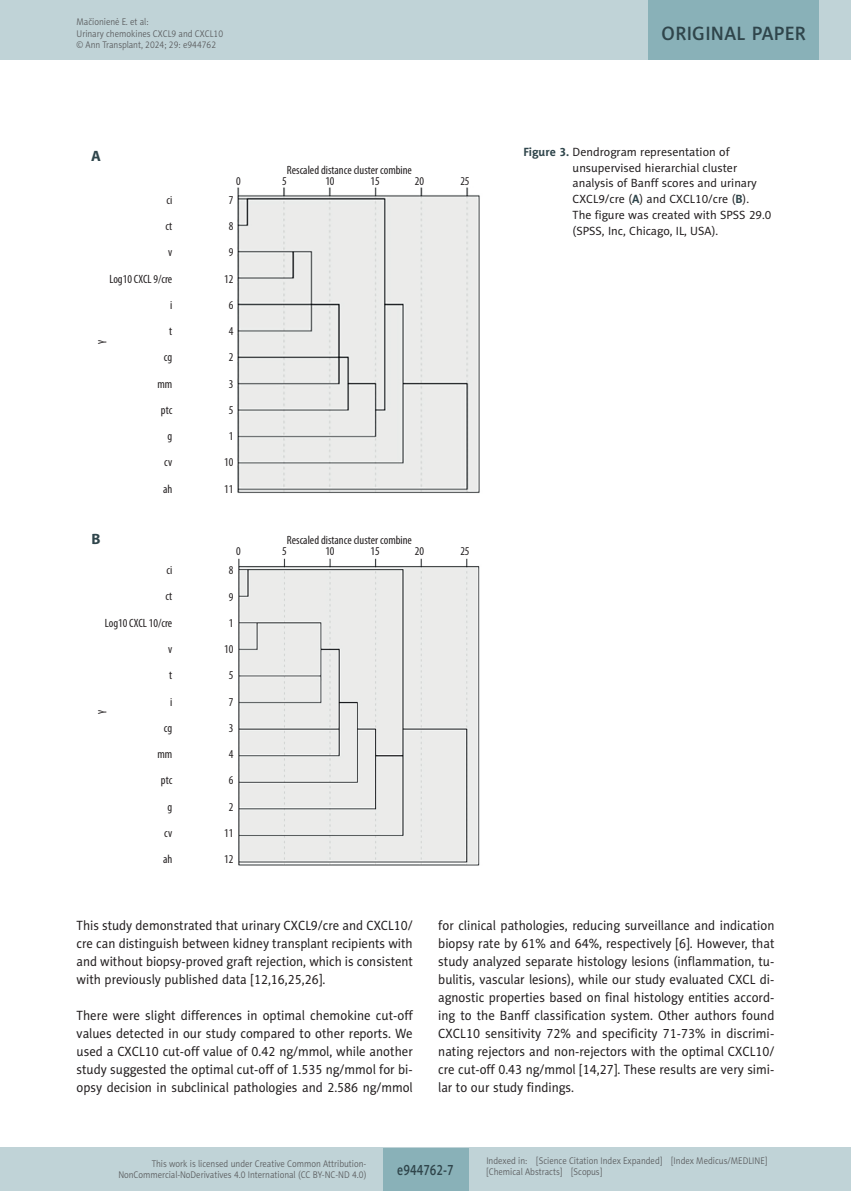
<style>
.page{position:relative;width:851px;height:1191px;background:#fff}
.page>*{position:absolute;margin:0;border:0;box-sizing:border-box;transform-origin:0 0}
.t1{font:19.5px "Naomi Sans EFN Medium";letter-spacing:.015em;color:#2f454b}
.t2{font:15px "Naomi Sans EFN Medium";color:#2f454b;scale:.8 1}
.t3{font:700 15px "Myriad Pro";color:#2f454b}
.AT_Body{font:13.5px/18px "Naomi Sans EFN";color:#231f20;text-align:justify;scale:.95 1}
.AT_Rycina_tytul{font:12px/15.8px "Naomi Sans EFN";color:#231f20}
.t4{font:condensed 12px/26.2px "Myriad Pro";color:#231f20;text-align:center}
.t5{font:9.75px/11.2px "Naomi Sans EFN Light";color:#57585a;scale:.9 1}
.s1{font-weight:700;color:#2f454b}
</style>
<div class="page">
<img style="left:237px;top:187px;width:243px;height:306px">
<img style="left:238px;top:558px;width:242px;height:308px">
<div style="left:0;top:1148px;width:850px;height:43px;background:#c0d3d7"></div>
<div style="left:383px;top:1147px;width:85px;height:43px;background:#89b1b8"></div>
<div style="left:0;top:0;width:850px;height:60px;background:#c0d3d7"></div>
<div style="left:648px;top:0;width:171px;height:60px;background:#89b1b8"></div>
<p class="t5" style="left:77px;top:16px;width:164px">Mačionienė E. et al:<br>Urinary chemokines CXCL9 and CXCL10 © Ann Transplant, 2024; 29: e944762</p>
<h1 class="t1" style="left:661px;top:22px;width:146px">ORIGINAL PAPER</h1>
<p class="t3" style="left:91px;top:147px;width:11px">A</p>
<p class="t4" style="left:109px;top:186px;width:64px;text-align:right">ci<br>ct<br>v<br>Log10 CXCL 9/cre i<br>t<br>cg<br>mm<br>ptc<br>g<br>cv<br>ah</p>
<p class="t4" style="left:87px;top:344px;width:6px;rotate:-90deg">γ</p>
<p class="t3" style="left:91px;top:529px;width:11px">B</p>
<p class="t4" style="left:105px;top:557px;width:69px;text-align:right">ci<br>ct<br>Log10 CXCL 10/cre v<br>t<br>i<br>cg<br>mm<br>ptc<br>g<br>cv<br>ah</p>
<p class="t4" style="left:87px;top:714px;width:6px;rotate:-90deg">γ</p>
<p class="t4" style="left:370px;top:164px;width:43px;line-height:11.1px;text-align:left;text-indent:-83px">Rescaled distance cluster combine<br>15</p>
<p class="t4" style="left:415px;top:168px;width:11px">20</p>
<p class="t4" style="left:460px;top:168px;width:11px">25</p>
<p class="t4" style="left:236px;top:168px;width:6px">0</p>
<p class="t4" style="left:282px;top:168px;width:6px">5</p>
<p class="t4" style="left:325px;top:168px;width:11px">10</p>
<p class="t4" style="left:224px;top:186px;width:11px">7<br>8<br>9<br>12<br>6<br>4<br>2<br>3<br>5<br>1<br>10<br>11</p>
<p class="t4" style="left:370px;top:534px;width:43px;line-height:11.1px;text-align:left;text-indent:-83px">Rescaled distance cluster combine<br>15</p>
<p class="t4" style="left:415px;top:538px;width:11px">20</p>
<p class="t4" style="left:460px;top:538px;width:11px">25</p>
<p class="t4" style="left:236px;top:538px;width:6px">0</p>
<p class="t4" style="left:282px;top:538px;width:6px">5</p>
<p class="t4" style="left:325px;top:538px;width:11px">10</p>
<p class="t4" style="left:224px;top:557px;width:11px">8<br>9<br>1<br>10<br>5<br>7<br>3<br>4<br>6<br>2<br>11<br>12</p>
<p class="AT_Rycina_tytul" style="left:572px;top:144px;width:200px;text-indent:-49px"><span class="s1">Figure 3.</span> Dendrogram representation of unsupervised hierarchial cluster analysis of Banff scores and urinary CXCL9/cre (<span class="s1">A</span>) and CXCL10/cre (<span class="s1">B</span>).<br>The figure was created with SPSS 29.0 (SPSS, Inc, Chicago, IL, USA).</p>
<p class="AT_Body" style="left:77px;top:916px;width:355px">This study demonstrated that urinary CXCL9/cre and CXCL10/ cre can distinguish between kidney transplant recipients with and without biopsy-proved graft rejection, which is consistent with previously published data [12,16,25,26].</p>
<p class="AT_Body" style="left:77px;top:1006px;width:356px">There were slight differences in optimal chemokine cut-off values detected in our study compared to other reports. We used a CXCL10 cut-off value of 0.42 ng/mmol, while another study suggested the optimal cut-off of 1.535 ng/mmol for bi&shy;opsy decision in subclinical pathologies and 2.586 ng/mmol</p>
<p class="AT_Body" style="left:438px;top:916px;width:355px">for clinical pathologies, reducing surveillance and indication biopsy rate by 61% and 64%, respectively [6]. However, that study analyzed separate histology lesions (inflammation, tu&shy;bulitis, vascular lesions), while our study evaluated CXCL di&shy;agnostic properties based on final histology entities accord&shy;ing to the Banff classification system. Other authors found CXCL10 sensitivity 72% and specificity 71-73% in discrimi&shy;nating rejectors and non-rejectors with the optimal CXCL10/ cre cut-off 0.43 ng/mmol [14,27]. These results are very simi&shy;lar to our study findings.</p>
<p class="t5" style="left:118px;top:1158px;width:277px;text-align:right">This work is licensed under Creative Common Attribution-<br>NonCommercial-NoDerivatives 4.0 International (CC BY-NC-ND 4.0)</p>
<p class="t2" style="left:397px;top:1160px;width:72px">e944762-7</p>
<p class="t5" style="left:486px;top:1155px;width:313px">Indexed in: [Science Citation Index Expanded] [Index Medicus/MEDLINE] [Chemical Abstracts] [Scopus]</p>
</div>
